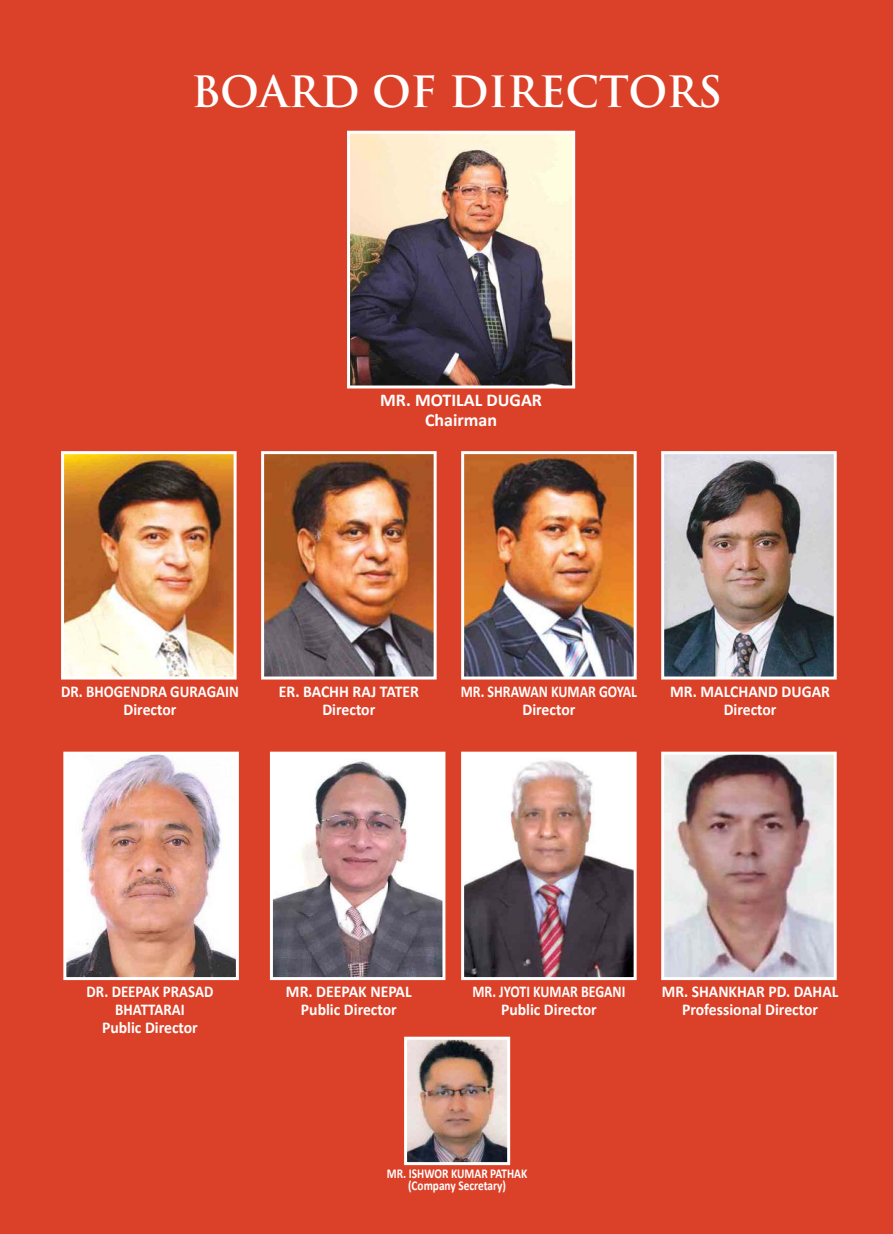
<style>
.page{position:relative;width:893px;height:1234px;background:#fff}
.page>*{position:absolute;margin:0;border:0;box-sizing:border-box;transform-origin:0 0}
.t1{font:700 42px "Trajan Pro";letter-spacing:-.005em;color:#fff}
.t2{font:700 18px/19.8px "Calibri";color:#fff;text-align:center}
.t3{font:700 16.5px/18.1px "Calibri";color:#fff;text-align:center;scale:.95 1}
.t4{font:700 16.5px/18.1px "Calibri";color:#fff;text-align:center;scale:.9 1}
.t5{font:700 16.5px/18.1px "Calibri";color:#fff;text-align:center;scale:.84 1}
.t6{font:700 16.5px/18.1px "Calibri";color:#fff;text-align:center;scale:.94 1}
.t7{font:700 13.5px/12px "Calibri";color:#fff;text-align:center;scale:.84 1}
</style>
<div class="page">
<div style="left:0;top:0;width:893px;height:1233px;background:#db4128"></div>
<img style="left:351px;top:135px;width:220px;height:249px">
<div style="left:347px;top:131px;width:228px;height:257px;border:3px solid #fff"></div>
<img style="left:65px;top:455px;width:168px;height:220px">
<div style="left:61px;top:451px;width:176px;height:228px;border:3px solid #fff"></div>
<img style="left:67px;top:755px;width:168px;height:220px">
<div style="left:63px;top:751px;width:176px;height:228px;border:3px solid #fff"></div>
<img style="left:265px;top:455px;width:168px;height:220px">
<div style="left:261px;top:451px;width:176px;height:228px;border:3px solid #fff"></div>
<img style="left:274px;top:755px;width:167px;height:220px">
<div style="left:270px;top:751px;width:175px;height:228px;border:3px solid #fff"></div>
<img style="left:465px;top:455px;width:168px;height:220px">
<div style="left:461px;top:451px;width:176px;height:228px;border:3px solid #fff"></div>
<img style="left:465px;top:755px;width:168px;height:220px">
<div style="left:461px;top:751px;width:176px;height:228px;border:3px solid #fff"></div>
<img style="left:408px;top:1040px;width:98px;height:120px">
<div style="left:404px;top:1036px;width:106px;height:128px;border:3px solid #fff"></div>
<img style="left:665px;top:455px;width:168px;height:220px">
<div style="left:661px;top:451px;width:176px;height:228px;border:3px solid #fff"></div>
<img style="left:665px;top:755px;width:168px;height:220px">
<div style="left:661px;top:751px;width:176px;height:228px;border:3px solid #fff"></div>
<h1 class="t1" style="left:191px;top:72px;width:532px">BOARD OF DIRECTORS</h1>
<p class="t2" style="left:380px;top:391px;width:163px">MR. MOTILAL DUGAR<br>Chairman</p>
<p class="t4" style="left:61px;top:683px;width:199px">DR. BHOGENDRA GURAGAIN<br>Director</p>
<p class="t3" style="left:279px;top:683px;width:149px">ER. BACHH RAJ TATER<br>Director</p>
<p class="t5" style="left:461px;top:683px;width:211px">MR. SHRAWAN KUMAR GOYAL<br>Director</p>
<p class="t3" style="left:670px;top:683px;width:170px">MR. MALCHAND DUGAR<br>Director</p>
<p class="t4" style="left:87px;top:983px;width:142px">DR. DEEPAK PRASAD<br>BHATTARAI<br>Public Director</p>
<p class="t3" style="left:286px;top:983px;width:134px">MR. DEEPAK NEPAL<br>Public Director</p>
<p class="t5" style="left:472px;top:983px;width:184px">MR. JYOTI KUMAR BEGANI<br>Public Director</p>
<p class="t6" style="left:662px;top:983px;width:189px">MR. SHANKHAR PD. DAHAL<br>Professional Director</p>
<p class="t7" style="left:387px;top:1167px;width:169px">MR. ISHWOR KUMAR PATHAK (Company Secretary)</p>
</div>
